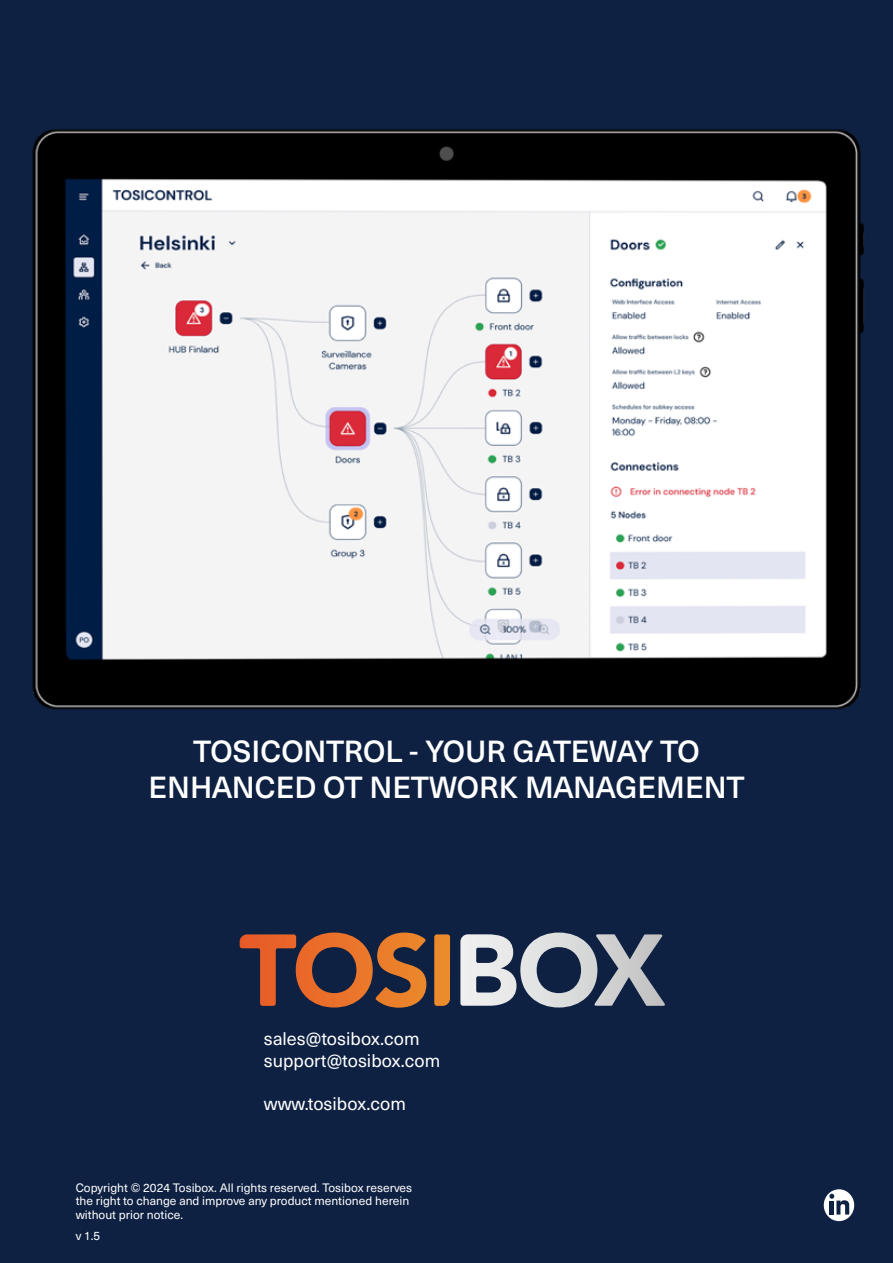
<style>
.page{position:relative;width:893px;height:1263px;background:#0e2142}
.page>*{position:absolute;margin:0;border:0;box-sizing:border-box;transform-origin:0 0}
.t1{font:500 30px/36px "Neue Haas Unica";color:#fff;text-align:center}
.t2{font:18px/21.6px "Neue Haas Unica";color:#fff}
.t3{font:12px/13.5px "Neue Haas Unica";color:#fff}
</style>
<div class="page">
<div style="left:824px;top:1189px;width:30px;height:32px;background:#fff;border-radius:50%"></div>
<svg style="left:829px;top:1194px;width:20px;height:20px"></svg>
<svg style="left:240px;top:932px;width:210px;height:76px"></svg>
<svg style="left:460px;top:932px;width:205px;height:75px"></svg>
<img style="left:32px;top:129px;width:832px;height:581px">
<h1 class="t1" style="left:148px;top:732px;width:598px">TOSICONTROL - YOUR GATEWAY TO<br>ENHANCED OT NETWORK MANAGEMENT</h1>
<h2 class="t2" style="left:264px;top:1027px;width:178px">sales@tosibox.com support@tosibox.com</h2>
<h2 class="t2" style="left:264px;top:1092px;width:144px">www.tosibox.com</h2>
<p class="t3" style="left:76px;top:1180px;width:338px">Copyright © 2024 Tosibox. All rights reserved. Tosibox reserves the right to change and improve any product mentioned herein without prior notice.</p>
<p class="t3" style="left:76px;top:1228px;width:26px">v 1.5</p>
</div>
